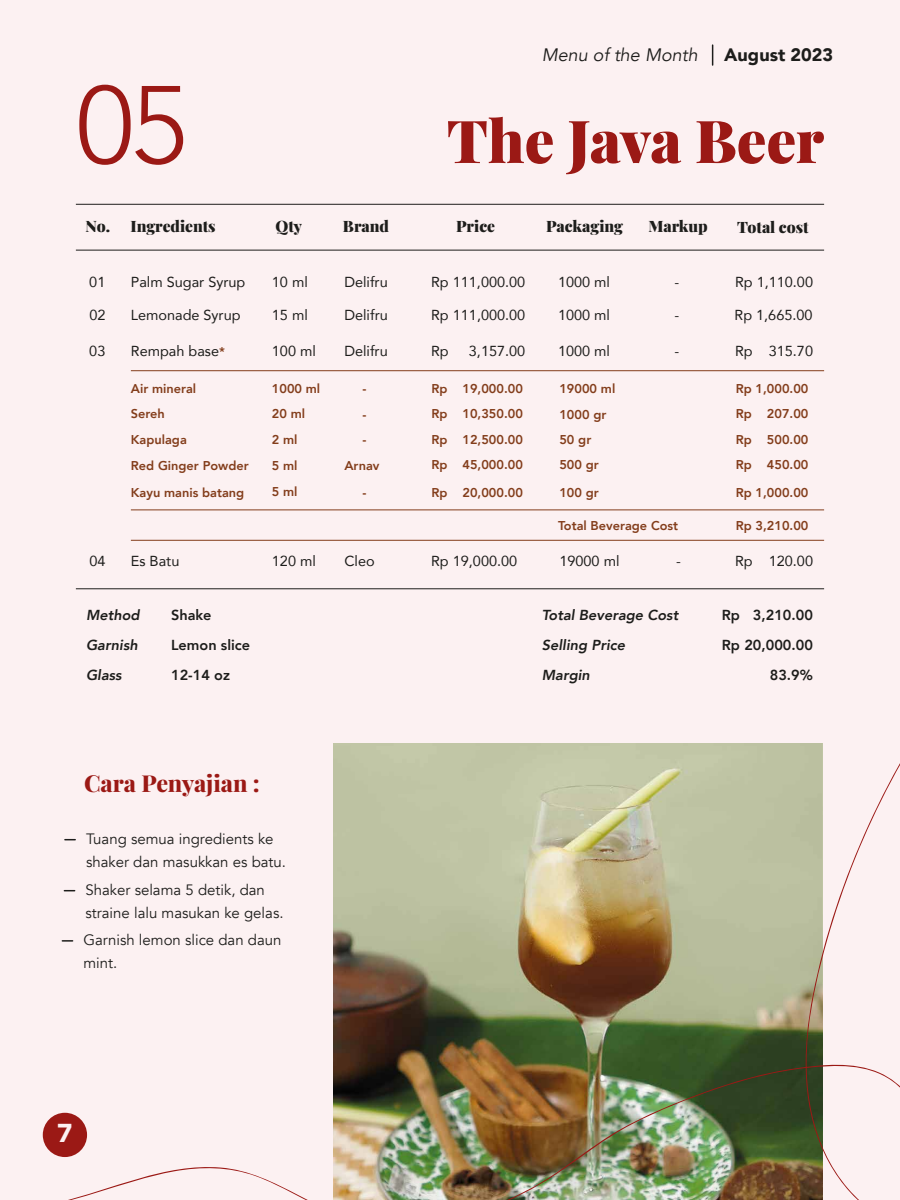
<style>
.page{position:relative;width:900px;height:1200px;background:#fcf1f2}
.page>*{position:absolute;margin:0;border:0;box-sizing:border-box;transform-origin:0 0}
.t1{font:300 109.5px "Avenir";color:#9b1915}
.t2{font:900 59.25px "Playfair Display";letter-spacing:-.01em;color:#9b1915}
.t3{font:900 25.88px "Avenir";color:#fcf1f2}
.t4{font:800 23.33px "Playfair Display";color:#9b1915}
.t5{font:italic 18px "Avenir";color:#1d1d1b}
.t6{font:900 18px "Avenir";color:#1d1d1b}
.t7{font:900 15.67px "Playfair Display";color:#1d1d1b}
.t8{font:15px/22.5px "Avenir";color:#1d1d1b}
.t9{font:14.48px "Avenir";color:#1d1d1b}
.t10{font:italic 800 14.48px "Avenir";color:#1d1d1b}
.t11{font:800 14.48px "Avenir";color:#1d1d1b}
.t12{font:800 12.75px/25.8px "Avenir";color:#833d1b}
.s1{font-weight:800;font-size:12.75px;color:#833d1b}
</style>
<div class="page">
<svg style="left:712px;top:45px;width:1px;height:20px"></svg>
<hr style="left:76px;top:588px;width:748px;height:1px;background:#1d1d1b">
<hr style="left:131px;top:510px;width:693px;height:1px;background:#833d1b">
<hr style="left:131px;top:540px;width:693px;height:1px;background:#833d1b">
<hr style="left:131px;top:371px;width:693px;height:1px;background:#833d1b">
<hr style="left:76px;top:250px;width:748px;height:1px;background:#1d1d1b">
<hr style="left:76px;top:204px;width:748px;height:1px;background:#1d1d1b">
<img style="left:42px;top:743px;width:858px;height:457px">
<div style="left:43px;top:1113px;width:44px;height:44px;background:#9b1915;border-radius:50%"></div>
<h1 class="t1" style="left:77px;top:61px;width:113px">05</h1>
<h3 class="t5" style="left:542px;top:44px;width:157px">Menu of the Month</h3>
<h3 class="t6" style="left:724px;top:39px;width:110px">August 2023</h3>
<h2 class="t2" style="left:447px;top:94px;width:379px">The Java Beer</h2>
<p class="t7" style="left:86px;top:214px;width:26px">No.</p>
<p class="t7" style="left:276px;top:214px;width:28px">Qty</p>
<p class="t7" style="left:343px;top:214px;width:48px">Brand</p>
<p class="t7" style="left:456px;top:214px;width:41px">Price</p>
<p class="t7" style="left:546px;top:214px;width:79px">Packaging</p>
<p class="t7" style="left:648px;top:214px;width:61px">Markup</p>
<p class="t7" style="left:737px;top:215px;width:73px">Total cost</p>
<p class="t7" style="left:130px;top:214px;width:87px">Ingredients</p>
<p class="t9" style="left:89px;top:270px;width:18px">01</p>
<p class="t9" style="left:131px;top:270px;width:116px">Palm Sugar Syrup</p>
<p class="t9" style="left:272px;top:270px;width:37px">10 ml</p>
<p class="t9" style="left:344px;top:270px;width:45px">Delifru</p>
<p class="t9" style="left:431px;top:270px;width:96px">Rp 111,000.00</p>
<p class="t9" style="left:558px;top:270px;width:54px">1000 ml</p>
<p class="t9" style="left:735px;top:270px;width:80px">Rp 1,110.00</p>
<p class="t9" style="left:89px;top:304px;width:18px">02</p>
<p class="t9" style="left:131px;top:304px;width:111px">Lemonade Syrup</p>
<p class="t9" style="left:272px;top:304px;width:37px">15 ml</p>
<p class="t9" style="left:344px;top:304px;width:45px">Delifru</p>
<p class="t9" style="left:431px;top:304px;width:96px">Rp 111,000.00</p>
<p class="t9" style="left:558px;top:304px;width:54px">1000 ml</p>
<p class="t9" style="left:735px;top:304px;width:80px">Rp 1,665.00</p>
<p class="t9" style="left:131px;top:339px;width:96px">Rempah base<span class="s1">*</span></p>
<p class="t12" style="left:131px;top:375px;width:119px">Air mineral<br>Sereh<br>Kapulaga<br>Red Ginger Powder<br>Kayu manis batang</p>
<p class="t9" style="left:675px;top:270px;width:6px">-</p>
<p class="t9" style="left:675px;top:304px;width:6px">-</p>
<p class="t9" style="left:675px;top:339px;width:6px">-</p>
<p class="t9" style="left:344px;top:339px;width:45px">Delifru</p>
<p class="t12" style="left:344px;top:376px;width:37px;text-align:center">-<br>-<br>-<br>Arnav</p>
<p class="t12" style="left:362px;top:479px;width:6px">-</p>
<p class="t9" style="left:431px;top:339px;width:19px">Rp</p>
<p class="t9" style="left:469px;top:339px;width:58px">3,157.00</p>
<p class="t9" style="left:558px;top:339px;width:54px">1000 ml</p>
<p class="t9" style="left:735px;top:339px;width:80px">Rp 315.70</p>
<p class="t9" style="left:89px;top:339px;width:18px">03</p>
<p class="t9" style="left:272px;top:339px;width:45px">100 ml</p>
<p class="t12" style="left:272px;top:376px;width:50px">1000 ml</p>
<p class="t12" style="left:431px;top:376px;width:93px">Rp 19,000.00</p>
<p class="t12" style="left:559px;top:376px;width:57px">19000 ml<br>1000 gr<br>50 gr</p>
<p class="t12" style="left:559px;top:451px;width:41px;line-height:27.5px">500 gr<br>100 gr</p>
<p class="t12" style="left:736px;top:376px;width:74px;text-align:justify">Rp 1,000.00<br>Rp 207.00<br>Rp 500.00</p>
<p class="t12" style="left:736px;top:451px;width:74px;line-height:27.5px">Rp 450.00<br>Rp 1,000.00</p>
<p class="t12" style="left:272px;top:401px;width:35px">20 ml<br>2 ml<br>5 ml</p>
<p class="t12" style="left:272px;top:479px;width:27px">5 ml</p>
<p class="t12" style="left:431px;top:401px;width:93px">Rp 10,350.00<br>Rp 12,500.00</p>
<p class="t12" style="left:431px;top:451px;width:93px;line-height:27.5px">Rp 45,000.00<br>Rp 20,000.00</p>
<p class="t12" style="left:558px;top:513px;width:122px">Total Beverage Cost</p>
<p class="t12" style="left:736px;top:513px;width:74px">Rp 3,210.00</p>
<p class="t9" style="left:89px;top:550px;width:18px">04</p>
<p class="t9" style="left:131px;top:550px;width:50px">Es Batu</p>
<p class="t9" style="left:272px;top:550px;width:45px">120 ml</p>
<p class="t9" style="left:431px;top:550px;width:88px">Rp 19,000.00</p>
<p class="t9" style="left:559px;top:550px;width:62px">19000 ml</p>
<p class="t9" style="left:735px;top:550px;width:80px">Rp 120.00</p>
<p class="t10" style="left:86px;top:607px;width:55px">Method</p>
<p class="t11" style="left:171px;top:604px;width:42px">Shake</p>
<p class="t10" style="left:542px;top:607px;width:138px">Total Beverage Cost</p>
<p class="t11" style="left:722px;top:604px;width:93px">Rp 3,210.00</p>
<p class="t9" style="left:344px;top:550px;width:32px">Cleo</p>
<p class="t9" style="left:676px;top:550px;width:6px">-</p>
<p class="t10" style="left:86px;top:636px;width:53px">Garnish</p>
<p class="t11" style="left:171px;top:634px;width:81px">Lemon slice</p>
<p class="t10" style="left:542px;top:636px;width:85px">Selling Price</p>
<p class="t11" style="left:722px;top:634px;width:93px">Rp 20,000.00</p>
<p class="t10" style="left:86px;top:666px;width:37px">Glass</p>
<p class="t11" style="left:171px;top:664px;width:60px">12-14 oz</p>
<p class="t10" style="left:542px;top:666px;width:50px">Margin</p>
<p class="t11" style="left:770px;top:664px;width:45px">83.9%</p>
<h3 class="t4" style="left:84px;top:765px;width:177px">Cara Penyajian :</h3>
<p class="t8" style="left:86px;top:828px;width:202px">Tuang semua ingredients ke shaker dan masukkan es batu.</p>
<p class="t8" style="left:85px;top:879px;width:200px">Shaker selama 5 detik, dan straine lalu masukan ke gelas.</p>
<p class="t8" style="left:83px;top:929px;width:200px">Garnish lemon slice dan daun mint.</p>
<h3 class="t3" style="left:57px;top:1111px;width:17px">7</h3>
</div>
